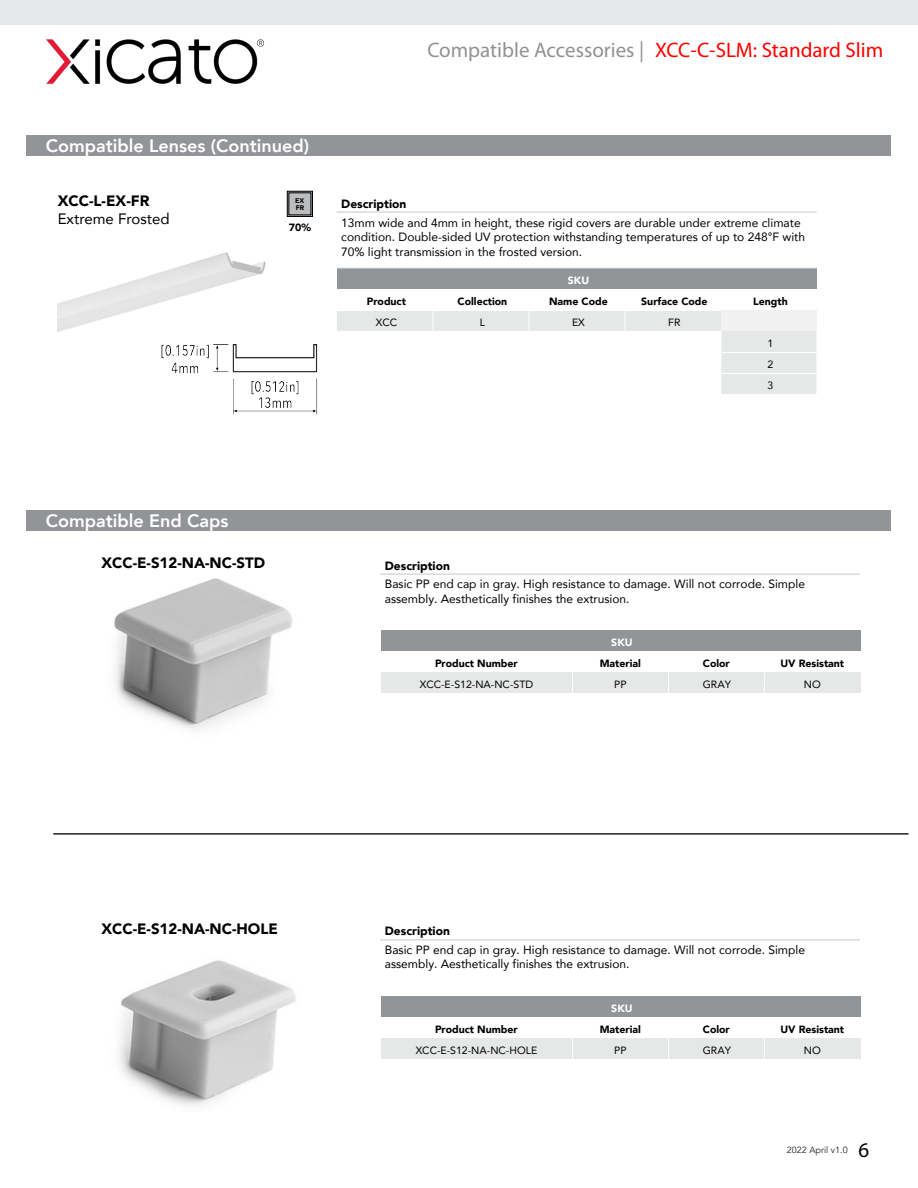
<style>
.page{position:relative;width:918px;height:1188px;background:#fff}
.page>*{position:absolute;margin:0;border:0;box-sizing:border-box;transform-origin:0 0}
.t1{font:21px "Myriad Pro";color:#929292}
.t2{font:21px "Myriad Pro";color:#000}
.t3{font:800 18px "Avenir";color:#fff}
.t4{font:900 15px "Avenir";color:#000}
.t5{font:15px "Avenir";color:#000}
.t6{font:12px/14.4px "Avenir";color:#000}
.t7{font:900 12px "Avenir";color:#000}
.t8{font:900 10.5px "Avenir";color:#000}
.t9{font:10.5px/21px "Avenir";color:#000;text-align:justify}
.t10{font:900 10.5px "Avenir";color:#fff}
.t11{font:9px "Avenir";color:#231f20}
.t12{font:900 6.75px/7.5px "Avenir";color:#000}
.s1{color:#f00}
</style>
<div class="page">
<hr style="left:53px;top:833px;width:856px;height:2px;background:#231f20">
<div style="left:381px;top:996px;width:480px;height:21px;background:#929597"></div>
<div style="left:381px;top:1038px;width:480px;height:21px;background:#e6e7e7"></div>
<svg style="left:572px;top:1038px;width:1px;height:21px"></svg>
<svg style="left:668px;top:1038px;width:1px;height:21px"></svg>
<svg style="left:764px;top:1038px;width:1px;height:21px"></svg>
<hr style="left:380px;top:940px;width:480px;height:1px;background:#c6c7c9">
<img style="left:119px;top:940px;width:351px;height:166px">
<div style="left:27px;top:135px;width:864px;height:21px;background:#929497"></div>
<div style="left:381px;top:630px;width:480px;height:21px;background:#929597"></div>
<div style="left:381px;top:672px;width:480px;height:21px;background:#e6e7e7"></div>
<svg style="left:572px;top:673px;width:1px;height:20px"></svg>
<svg style="left:668px;top:673px;width:1px;height:20px"></svg>
<svg style="left:764px;top:673px;width:1px;height:20px"></svg>
<hr style="left:380px;top:574px;width:480px;height:1px;background:#c6c7c9">
<img style="left:114px;top:574px;width:354px;height:155px">
<div style="left:27px;top:510px;width:864px;height:21px;background:#929497"></div>
<div style="left:337px;top:268px;width:480px;height:21px;background:#929597"></div>
<svg style="left:337px;top:310px;width:480px;height:84px"></svg>
<hr style="left:337px;top:331px;width:96px;height:1px;background:#fff">
<hr style="left:433px;top:331px;width:96px;height:1px;background:#fff">
<hr style="left:529px;top:331px;width:96px;height:1px;background:#fff">
<hr style="left:625px;top:331px;width:96px;height:1px;background:#fff">
<hr style="left:337px;top:268px;width:96px;height:1px;background:#c6c7c9">
<hr style="left:433px;top:268px;width:96px;height:1px;background:#c6c7c9">
<hr style="left:529px;top:268px;width:96px;height:1px;background:#c6c7c9">
<hr style="left:625px;top:268px;width:96px;height:1px;background:#c6c7c9">
<hr style="left:721px;top:268px;width:96px;height:1px;background:#c6c7c9">
<img style="left:58px;top:252px;width:208px;height:80px">
<img style="left:145px;top:320px;width:173px;height:95px">
<hr style="left:337px;top:212px;width:480px;height:1px;background:#c6c7c9">
<svg style="left:287px;top:191px;width:25px;height:25px"></svg>
<div style="left:287px;top:191px;width:26px;height:26px;border:1px solid #000"></div>
<img style="left:46px;top:39px;width:218px;height:45px">
<div style="left:0;top:0;width:918px;height:24px;background:#e6e7e8"></div>
<h2 class="t3" style="left:46px;top:132px;width:265px">Compatible Lenses (Continued)</h2>
<p class="t4" style="left:58px;top:188px;width:93px">XCC-L-EX-FR</p>
<p class="t5" style="left:58px;top:207px;width:113px">Extreme Frosted</p>
<p class="t12" style="left:295px;top:197px;width:11px">EX<br>FR</p>
<p class="t8" style="left:289px;top:219px;width:23px">70%</p>
<h1 class="t1" style="left:427px;top:37px;width:458px">Compatible Accessories | <span class="s1">XCC-C-SLM: Standard Slim</span></h1>
<p class="t7" style="left:341px;top:193px;width:67px">Description</p>
<p class="t6" style="left:341px;top:215px;width:465px">13mm wide and 4mm in height, these rigid covers are durable under extreme climate condition. Double-sided UV protection withstanding temperatures of up to 248°F with<br>70% light transmission in the frosted version.</p>
<p class="t10" style="left:568px;top:272px;width:23px">SKU</p>
<p class="t8" style="left:367px;top:293px;width:41px">Product</p>
<p class="t8" style="left:458px;top:293px;width:51px">Collection</p>
<p class="t8" style="left:549px;top:293px;width:60px">Name Code</p>
<p class="t8" style="left:641px;top:293px;width:68px">Surface Code</p>
<p class="t8" style="left:753px;top:293px;width:36px">Length</p>
<p class="t9" style="left:376px;top:312px;width:23px">XCC</p>
<p class="t9" style="left:480px;top:312px;width:7px">L</p>
<p class="t9" style="left:572px;top:312px;width:14px">EX</p>
<p class="t9" style="left:668px;top:312px;width:14px">FR</p>
<p class="t9" style="left:768px;top:333px;width:7px">1<br>2<br>3</p>
<h2 class="t3" style="left:46px;top:507px;width:184px">Compatible End Caps</h2>
<p class="t4" style="left:101px;top:550px;width:165px">XCC-E-S12-NA-NC-STD</p>
<p class="t7" style="left:385px;top:555px;width:67px">Description</p>
<p class="t6" style="left:385px;top:576px;width:422px">Basic PP end cap in gray. High resistance to damage. Will not corrode. Simple assembly. Aesthetically finishes the extrusion.</p>
<p class="t10" style="left:611px;top:634px;width:23px">SKU</p>
<p class="t8" style="left:435px;top:655px;width:84px">Product Number</p>
<p class="t8" style="left:600px;top:655px;width:43px">Material</p>
<p class="t8" style="left:703px;top:655px;width:29px">Color</p>
<p class="t8" style="left:780px;top:655px;width:65px">UV Resistant</p>
<p class="t9" style="left:420px;top:674px;width:115px">XCC-E-S12-NA-NC-STD</p>
<p class="t9" style="left:614px;top:674px;width:14px">PP</p>
<p class="t9" style="left:703px;top:674px;width:30px">GRAY</p>
<p class="t9" style="left:804px;top:674px;width:18px">NO</p>
<p class="t4" style="left:101px;top:916px;width:178px">XCC-E-S12-NA-NC-HOLE</p>
<p class="t7" style="left:385px;top:921px;width:67px">Description</p>
<p class="t6" style="left:385px;top:942px;width:422px">Basic PP end cap in gray. High resistance to damage. Will not corrode. Simple assembly. Aesthetically finishes the extrusion.</p>
<p class="t10" style="left:611px;top:999px;width:23px">SKU</p>
<p class="t8" style="left:435px;top:1020px;width:84px">Product Number</p>
<p class="t8" style="left:600px;top:1020px;width:43px">Material</p>
<p class="t8" style="left:703px;top:1020px;width:29px">Color</p>
<p class="t8" style="left:780px;top:1020px;width:65px">UV Resistant</p>
<p class="t9" style="left:416px;top:1040px;width:123px">XCC-E-S12-NA-NC-HOLE</p>
<p class="t9" style="left:614px;top:1040px;width:14px">PP</p>
<p class="t9" style="left:703px;top:1040px;width:30px">GRAY</p>
<p class="t9" style="left:804px;top:1040px;width:18px">NO</p>
<p class="t11" style="left:787px;top:1145px;width:62px">2022 April v1.0</p>
<h1 class="t2" style="left:858px;top:1137px;width:12px">6</h1>
</div>
